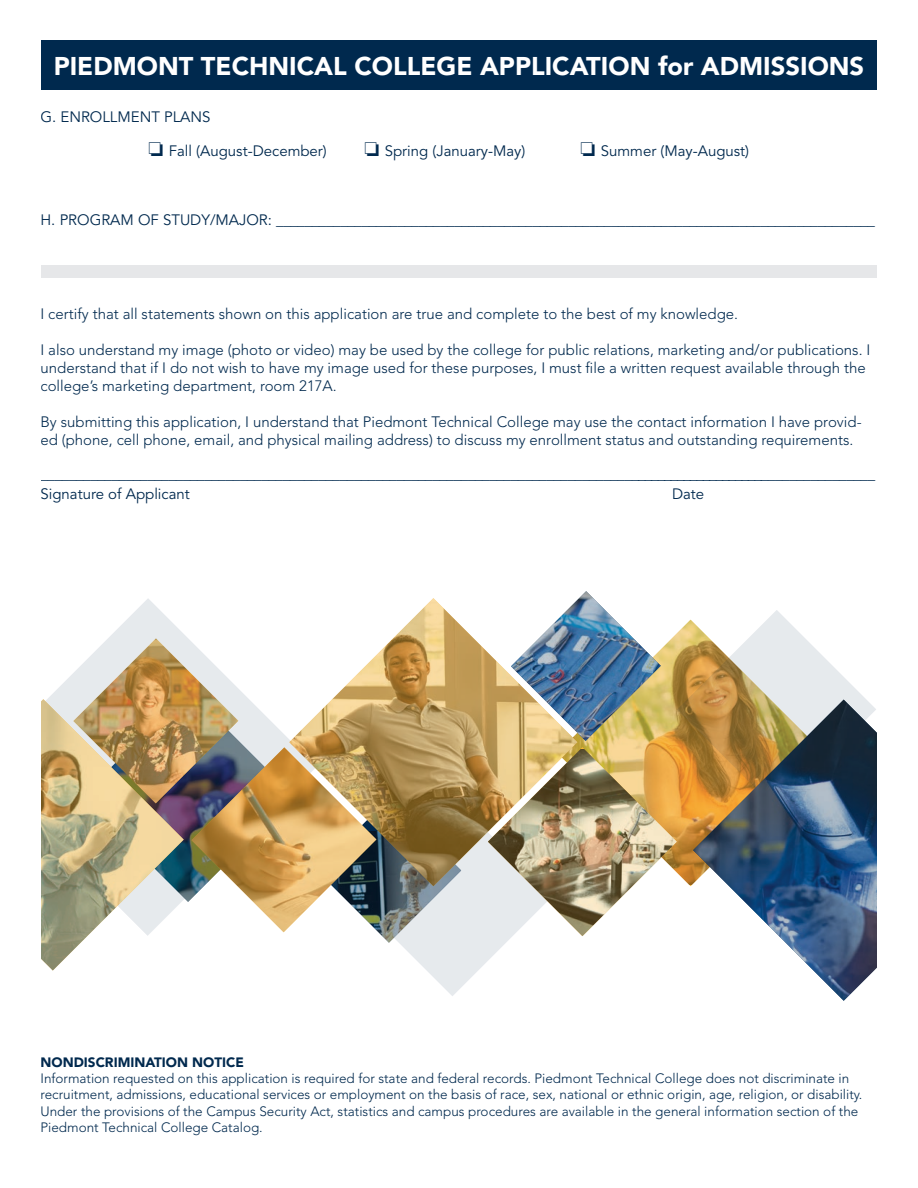
<style>
.page{position:relative;width:918px;height:1188px;background:#fff}
.page>*{position:absolute;margin:0;border:0;box-sizing:border-box;transform-origin:0 0}
.t1{font:900 25.5px "Avenir LT Std";color:#fff}
.t2{font:300 15px/18px "Avenir LT Std";color:#00294e}
.t3{font:15px/19.5px "Avenir LT Std";color:#00294e}
.t4{font:300 13.5px/16.2px "Avenir LT Std";color:#00294e}
.t5{font:900 13.5px "Avenir LT Std";color:#00294e}
</style>
<div class="page">
<div style="left:40px;top:40px;width:838px;height:50px;background:#00294e"></div>
<div style="left:40px;top:265px;width:838px;height:13px;background:#e6e7e9"></div>
<img style="left:73px;top:591px;width:803px;height:405px">
<img style="left:488px;top:749px;width:189px;height:187px">
<img style="left:41px;top:699px;width:143px;height:272px">
<h1 class="t1" style="left:54px;top:50px;width:812px">PIEDMONT TECHNICAL COLLEGE APPLICATION for ADMISSIONS</h1>
<p class="t3" style="left:40px;top:107px;width:172px">G. ENROLLMENT PLANS</p>
<p class="t3" style="left:148px;top:142px;width:180px">□ Fall (August-December)</p>
<p class="t3" style="left:364px;top:142px;width:162px">□ Spring (January-May)</p>
<p class="t3" style="left:580px;top:142px;width:170px">□ Summer (May-August)</p>
<p class="t3" style="left:41px;top:211px;width:836px">H. PROGRAM OF STUDY/MAJOR: ____________________________________________________________________________________</p>
<p class="t2" style="left:41px;top:305px;width:699px">I certify that all statements shown on this application are true and complete to the best of my knowledge.</p>
<p class="t2" style="left:41px;top:341px;width:831px">I also understand my image (photo or video) may be used by the college for public relations, marketing and/or publications. I understand that if I do not wish to have my image used for these purposes, I must file a written request available through the college’s marketing department, room 217A.</p>
<p class="t2" style="left:41px;top:413px;width:823px">By submitting this application, I understand that Piedmont Technical College may use the contact information I have provid&shy;ed (phone, cell phone, email, and physical mailing address) to discuss my enrollment status and outstanding requirements.</p>
<p class="t3" style="left:41px;top:465px;width:836px">_______________________________________________________________________________________________________________________<br>Signature of Applicant</p>
<p class="t3" style="left:672px;top:484px;width:34px">Date</p>
<p class="t5" style="left:40px;top:1054px;width:205px">NONDISCRIMINATION NOTICE</p>
<p class="t4" style="left:40px;top:1070px;width:823px">Information requested on this application is required for state and federal records. Piedmont Technical College does not discriminate in recruitment, admissions, educational services or employment on the basis of race, sex, national or ethnic origin, age, religion, or disability.<br>Under the provisions of the Campus Security Act, statistics and campus procedures are available in the general information section of the Piedmont Technical College Catalog.</p>
</div>
